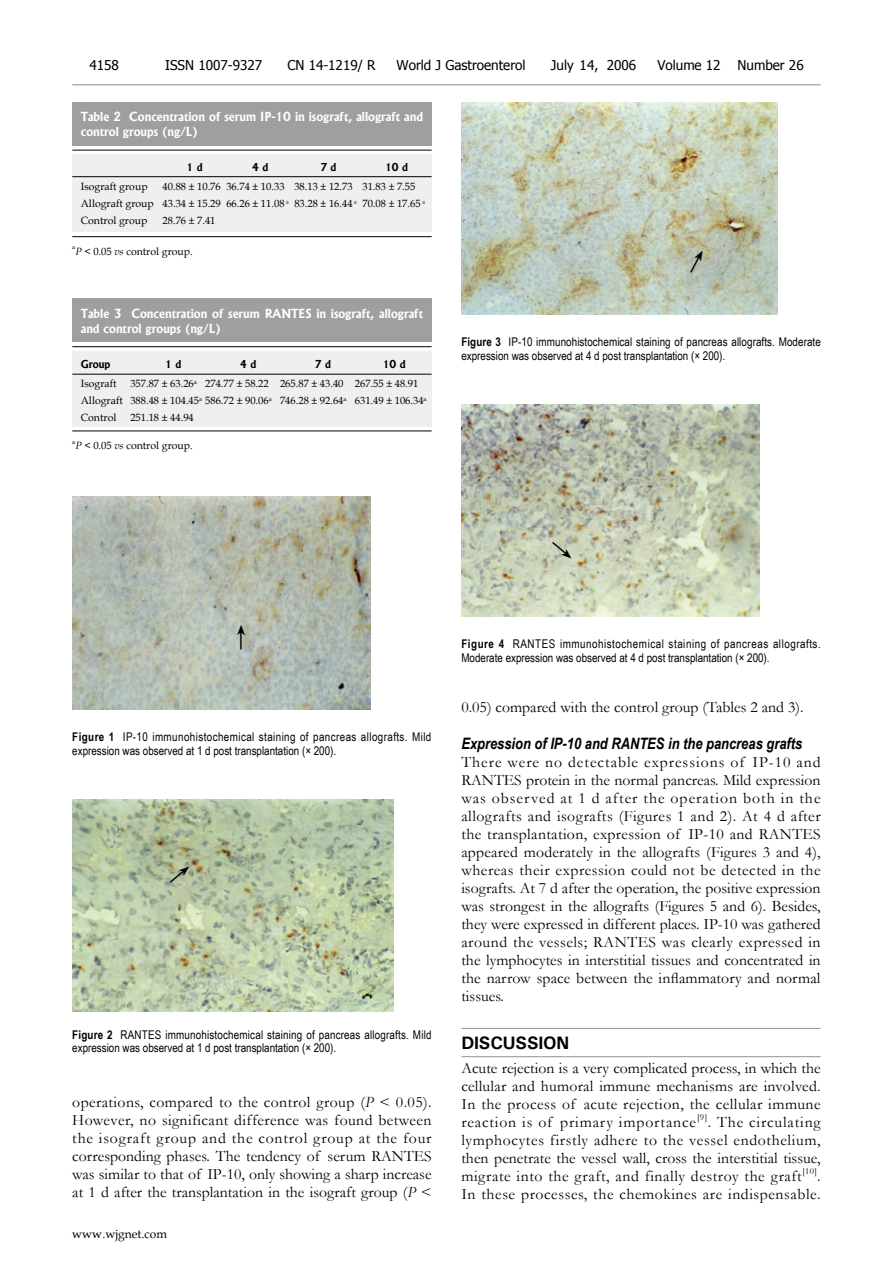
<style>
.page{position:relative;width:893px;height:1263px;background:#fff}
.page>*{position:absolute;margin:0;border:0;box-sizing:border-box;transform-origin:0 0}
.t1{font:30px "Sim Sun";color:#000}
.t2{font:700 18px "Univers";letter-spacing:-.01em;color:#000}
.t3{font:15.75px/18px "Garamond";letter-spacing:.025em;color:#000;text-align:justify}
.t4{font:15.75px "Garamond";color:#000}
.t5{font:italic 700 15.75px "Arial Narrow";color:#000}
.t6{font:13.5px "Tahoma";color:#000}
.t7{font:12px/13.5px "Arial Narrow";letter-spacing:.005em;color:#000}
.t8{font:700 12px/15px "Albertus";color:#fff}
.t9{font:12px/13.5px "Arial Narrow";letter-spacing:.035em;color:#000}
.t10{font:12px "Arial Narrow";letter-spacing:.045em;color:#000}
.t11{font:12px "Book Antiqua";color:#000}
.t12{font:10.5px/17px "Book Antiqua";color:#000}
.t13{font:700 10.5px "Albertus";color:#000}
.t14{font:9.15px "Garamond";color:#000}
.t15{font:6.15px "Book Antiqua";color:#000}
.s1{font-style:italic}
.s2{font-weight:700}
</style>
<div class="page">
<hr style="left:72px;top:85px;width:749px;height:1px;background:#898989">
<div style="left:72px;top:102px;width:360px;height:44px;background:#9f9fa0"></div>
<div style="left:72px;top:154px;width:360px;height:78px;background:#eeefef"></div>
<hr style="left:72px;top:150px;width:360px;height:1px;background:#000">
<hr style="left:72px;top:176px;width:360px;height:1px;background:#000">
<hr style="left:72px;top:236px;width:360px;height:1px;background:#000">
<div style="left:72px;top:299px;width:360px;height:43px;background:#9f9fa0"></div>
<div style="left:72px;top:351px;width:360px;height:75px;background:#eeefef"></div>
<hr style="left:72px;top:346px;width:360px;height:1px;background:#000">
<hr style="left:72px;top:374px;width:360px;height:1px;background:#000">
<hr style="left:72px;top:430px;width:360px;height:1px;background:#000">
<img style="left:72px;top:497px;width:298px;height:212px">
<img style="left:72px;top:799px;width:322px;height:213px">
<img style="left:461px;top:102px;width:316px;height:212px">
<img style="left:461px;top:404px;width:298px;height:212px">
<hr style="left:461px;top:1028px;width:360px;height:1px;background:#949495">
<hr style="left:461px;top:1056px;width:360px;height:1px;background:#949495">
<svg style="left:168px;top:863px;width:24px;height:22px"></svg>
<svg style="left:688px;top:248px;width:18px;height:26px"></svg>
<svg style="left:550px;top:540px;width:24px;height:22px"></svg>
<p class="t6" style="left:89px;top:56px;width:31px">4158</p>
<p class="t6" style="left:165px;top:56px;width:99px">ISSN 1007-9327</p>
<p class="t6" style="left:287px;top:56px;width:90px">CN 14-1219/ R</p>
<p class="t6" style="left:396px;top:56px;width:131px">World J Gastroenterol</p>
<p class="t6" style="left:551px;top:56px;width:87px">July 14, 2006</p>
<p class="t6" style="left:657px;top:56px;width:148px">Volume 12 Number 26</p>
<p class="t8" style="left:81px;top:109px;width:344px">Table 2 Concentration of serum IP-10 in isograft, allograft and control groups (ng/L)</p>
<p class="t13" style="left:186px;top:161px;width:18px">1 d</p>
<p class="t13" style="left:252px;top:161px;width:18px">4 d</p>
<p class="t13" style="left:320px;top:161px;width:18px">7 d</p>
<p class="t13" style="left:385px;top:161px;width:24px">10 d</p>
<p class="t12" style="left:81px;top:178px;width:68px">Isograft group</p>
<p class="t12" style="left:81px;top:178px;width:347px;text-indent:82px">40.88 ± 10.76 36.74 ± 10.33 38.13 ± 12.73 31.83 ± 7.55<br>Allograft group 43.34 ± 15.29 66.26 ± 11.08<sup>ａ</sup> 83.28 ± 16.44<sup>ａ</sup> 70.08 ± 17.65<sup>ａ<br></sup>Control group</p>
<p class="t12" style="left:163px;top:212px;width:55px">28.76 ± 7.41</p>
<p class="t15" style="left:72px;top:243px;width:5px">a</p>
<p class="t12" style="left:75px;top:242px;width:119px"><span class="s1">P</span> &lt; 0.05 <span class="s1">vs</span> control group.</p>
<p class="t8" style="left:81px;top:306px;width:344px">Table 3 Concentration of serum RANTES in isograft, allograft and control groups (ng/L)</p>
<p class="t13" style="left:81px;top:357px;width:31px">Group</p>
<p class="t13" style="left:165px;top:357px;width:18px">1 d</p>
<p class="t13" style="left:240px;top:357px;width:18px">4 d</p>
<p class="t13" style="left:315px;top:357px;width:18px">7 d</p>
<p class="t13" style="left:383px;top:357px;width:24px">10 d</p>
<p class="t12" style="left:81px;top:375px;width:37px">Isograft</p>
<p class="t12" style="left:81px;top:375px;width:347px;text-indent:50px">357.87 ± 63.26<sup>a</sup> 274.77 ± 58.22 265.87 ± 43.40 267.55 ± 48.91<br>Allograft 388.48 ± 104.45<sup>a</sup> 586.72 ± 90.06<sup>a</sup> 746.28 ± 92.64<sup>a</sup> 631.49 ± 106.34<sup>a<br></sup>Control</p>
<p class="t12" style="left:130px;top:409px;width:65px">251.18 ± 44.94</p>
<p class="t15" style="left:72px;top:437px;width:5px">a</p>
<p class="t12" style="left:75px;top:436px;width:119px"><span class="s1">P</span> &lt; 0.05 <span class="s1">vs</span> control group.</p>
<p class="t7" style="left:461px;top:335px;width:361px"><span class="s2">Figure 3</span> IP-10 immunohistochemical staining of pancreas allografts. Moderate expression was observed at 4 d post transplantation (× 200).</p>
<h1 class="t1" style="left:226px;top:622px;width:31px">↑</h1>
<p class="t9" style="left:72px;top:730px;width:361px"><span class="s2">Figure 1</span> IP-10 immunohistochemical staining of pancreas allografts. Mild expression was observed at 1 d post transplantation (× 200).</p>
<p class="t7" style="left:72px;top:1027px;width:361px"><span class="s2">Figure 2</span> RANTES immunohistochemical staining of pancreas allografts. Mild expression was observed at 1 d post transplantation (× 200).</p>
<p class="t3" style="left:72px;top:1092px;width:361px">operations, compared to the control group (<span class="s1">P</span> &lt; 0.05).<br>However, no significant difference was found between the isograft group and the control group at the four corresponding phases. The tendency of serum RANTES was similar to that of IP-10, only showing a sharp increase at 1 d after the transplantation in the isograft group (<span class="s1">P</span> &lt;</p>
<p class="t11" style="left:72px;top:1225px;width:96px">www.wjgnet.com</p>
<p class="t10" style="left:461px;top:635px;width:361px"><span class="s2">Figure 4</span> RANTES immunohistochemical staining of pancreas allografts.</p>
<p class="t7" style="left:461px;top:650px;width:310px">Moderate expression was observed at 4 d post transplantation (× 200).</p>
<p class="t4" style="left:461px;top:696px;width:344px">0.05) compared with the control group (Tables 2 and 3).</p>
<p class="t5" style="left:461px;top:732px;width:342px">Expression of IP-10 and RANTES in the pancreas grafts</p>
<p class="t3" style="left:461px;top:753px;width:361px">There were no detectable expressions of IP-10 and RANTES protein in the normal pancreas. Mild expression was observed at 1 d after the operation both in the allografts and isografts (Figures 1 and 2). At 4 d after the transplantation, expression of IP-10 and RANTES appeared moderately in the allografts (Figures 3 and 4), whereas their expression could not be detected in the isografts. At 7 d after the operation, the positive expression was strongest in the allografts (Figures 5 and 6). Besides, they were expressed in different places. IP-10 was gathered around the vessels; RANTES was clearly expressed in the lymphocytes in interstitial tissues and concentrated in the narrow space between the inflammatory and normal tissues.</p>
<p class="t2" style="left:461px;top:1031px;width:110px">DISCUSSION</p>
<p class="t3" style="left:461px;top:1059px;width:361px">Acute rejection is a very complicated process, in which the cellular and humoral immune mechanisms are involved.<br>In the process of acute rejection, the cellular immune reaction is of primary importance</p>
<p class="t14" style="left:697px;top:1110px;width:12px">[9]</p>
<p class="t3" style="left:461px;top:1113px;width:361px;text-indent:246px">. The circulating lymphocytes firstly adhere to the vessel endothelium, then penetrate the vessel wall, cross the interstitial tissue, migrate into the graft, and finally destroy the graft</p>
<p class="t14" style="left:802px;top:1164px;width:16px">[10]</p>
<p class="t3" style="left:461px;top:1167px;width:361px;text-align:right">.<br>In these processes, the chemokines are indispensable.</p>
</div>
